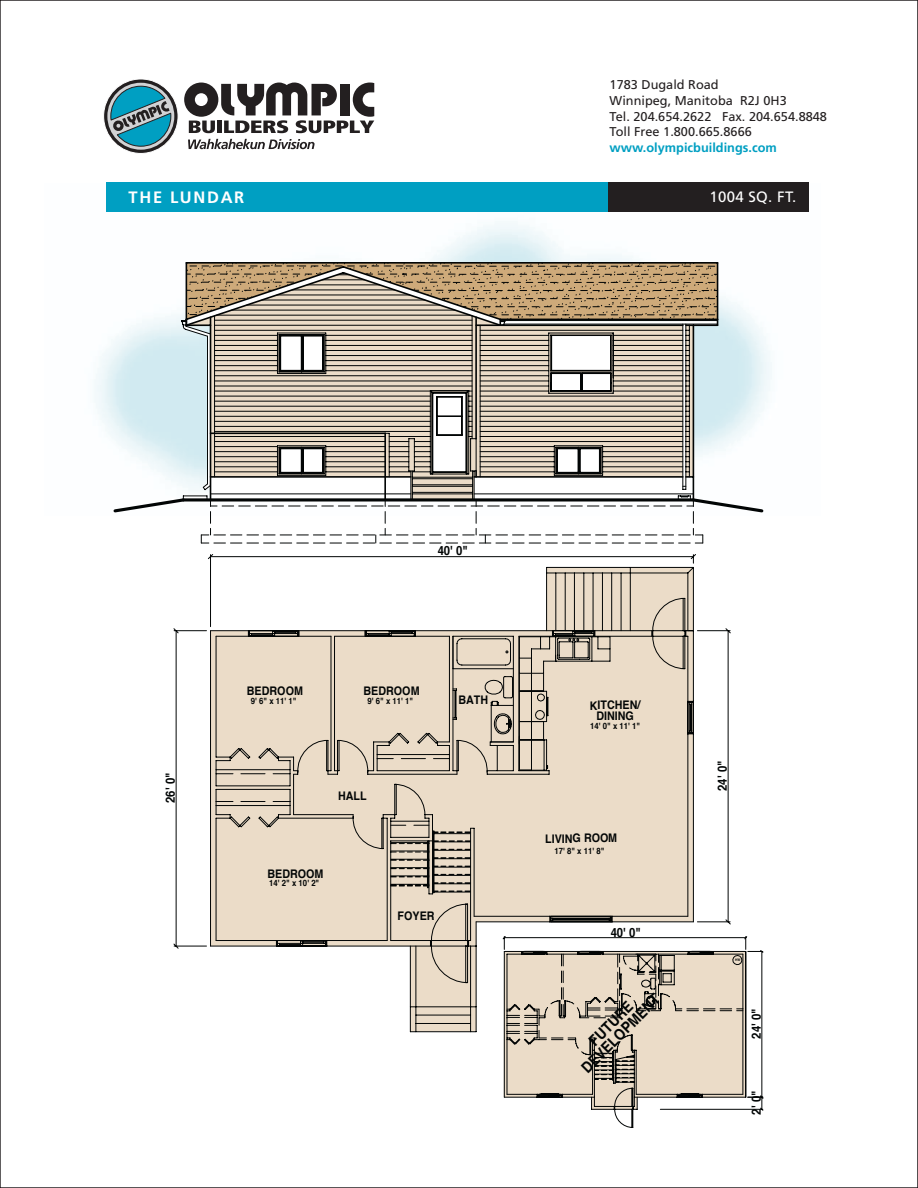
<style>
.page{position:relative;width:918px;height:1188px;background:#fff}
.page>*{position:absolute;margin:0;border:0;box-sizing:border-box;transform-origin:0 0}
.t1{font:700 16.5px "Frutiger";letter-spacing:.1em;color:#fff}
.t2{font:700 15.15px/13.6px "Helvetica";color:#020505;text-align:center;scale:.9 1}
.t3{font:15px "Frutiger";letter-spacing:.02em;color:#fff}
.t4{font:12.75px/15.8px "Frutiger";color:#231f20}
.t5{font:700 12.75px "Frutiger";color:#009fc2}
.t6{font:700 12.6px "Helvetica";letter-spacing:.005em;color:#020505;scale:.9 1}
.t7{font:700 11.85px/10.6px "Helvetica";letter-spacing:-.005em;color:#020505;text-align:center;scale:.9 1}
.t8{font:700 8.7px "Helvetica";letter-spacing:.005em;color:#020505;scale:.9 1}
.t9{font:700 3.6px "Helvetica";color:#020505;scale:.89 1}
</style>
<div class="page">
<img style="left:94px;top:184px;width:715px;height:252px">
<div style="left:106px;top:182px;width:702px;height:29px;background:#009fc2"></div>
<div style="left:608px;top:182px;width:200px;height:29px;background:#231f20"></div>
<svg style="left:103px;top:79px;width:75px;height:75px"></svg>
<svg style="left:107px;top:83px;width:67px;height:67px"></svg>
<svg style="left:110px;top:85px;width:62px;height:62px;background:#4b92a3"></svg>
<svg style="left:184px;top:83px;width:190px;height:50px"></svg>
<svg style="left:188px;top:139px;width:127px;height:10px"></svg>
<svg style="left:173px;top:628px;width:556px;height:321px"></svg>
<svg style="left:175px;top:630px;width:436px;height:317px"></svg>
<svg style="left:327px;top:923px;width:150px;height:110px"></svg>
<hr style="left:391px;top:940px;width:40px;height:1px;background:#020505">
<hr style="left:470px;top:828px;width:1px;height:113px;background:#020505">
<hr style="left:276px;top:946px;width:51px;height:1px;background:#020505">
<hr style="left:276px;top:940px;width:51px;height:1px;background:#020505">
<svg style="left:276px;top:941px;width:51px;height:5px"></svg>
<hr style="left:216px;top:940px;width:60px;height:1px;background:#020505">
<hr style="left:211px;top:946px;width:65px;height:1px;background:#020505">
<hr style="left:327px;top:940px;width:60px;height:1px;background:#020505">
<hr style="left:327px;top:946px;width:104px;height:1px;background:#020505">
<svg style="left:207px;top:557px;width:490px;height:366px"></svg>
<svg style="left:111px;top:263px;width:654px;height:294px"></svg>
<hr style="left:322px;top:279px;width:43px;height:1px;background:#020505">
<hr style="left:211px;top:432px;width:174px;height:2px;background:#020505">
<svg style="left:502px;top:936px;width:262px;height:192px"></svg>
<hr style="left:504px;top:937px;width:242px;height:1px;background:#020505">
<p class="t4" style="left:610px;top:78px;width:219px">1783 Dugald Road<br>Winnipeg, Manitoba R2J 0H3<br>Tel. 204.654.2622 Fax. 204.654.8848<br>Toll Free 1.800.665.8666</p>
<p class="t5" style="left:610px;top:143px;width:169px">www.olympicbuildings.com</p>
<p class="t1" style="left:129px;top:190px;width:117px">THE LUNDAR</p>
<p class="t3" style="left:709px;top:190px;width:88px">1004 SQ. FT.</p>
<p class="t6" style="left:165px;top:803px;width:35px;rotate:-90deg">26' 0"</p>
<p class="t6" style="left:438px;top:546px;width:35px">40' 0"</p>
<p class="t7" style="left:247px;top:686px;width:64px">BEDROOM</p>
<p class="t7" style="left:364px;top:686px;width:64px">BEDROOM</p>
<p class="t8" style="left:251px;top:697px;width:52px">9' 6" x 11' 1"</p>
<p class="t8" style="left:368px;top:697px;width:52px">9' 6" x 11' 1"</p>
<p class="t7" style="left:338px;top:791px;width:33px">HALL</p>
<p class="t7" style="left:268px;top:869px;width:64px">BEDROOM</p>
<p class="t8" style="left:269px;top:880px;width:57px">14' 2" x 10' 2"</p>
<p class="t7" style="left:459px;top:696px;width:35px">BATH</p>
<p class="t7" style="left:398px;top:911px;width:43px">FOYER</p>
<p class="t7" style="left:590px;top:701px;width:58px">KITCHEN/<br>DINING</p>
<p class="t8" style="left:590px;top:722px;width:57px">14' 0" x 11' 1"</p>
<p class="t7" style="left:545px;top:834px;width:82px">LIVING ROOM</p>
<p class="t8" style="left:554px;top:847px;width:57px">17' 8" x 11' 8"</p>
<p class="t6" style="left:611px;top:927px;width:35px">40' 0"</p>
<p class="t2" style="left:570px;top:1057px;width:117px;rotate:-45deg">FUTURE<br>DEVELOPMENT</p>
<p class="t6" style="left:717px;top:791px;width:35px;rotate:-90deg">24' 0"</p>
<p class="t9" style="left:735px;top:958px;width:7px">HW</p>
<p class="t6" style="left:751px;top:1039px;width:35px;rotate:-90deg">24' 0"</p>
<p class="t6" style="left:751px;top:1115px;width:28px;rotate:-90deg">2' 0"</p>
</div>
